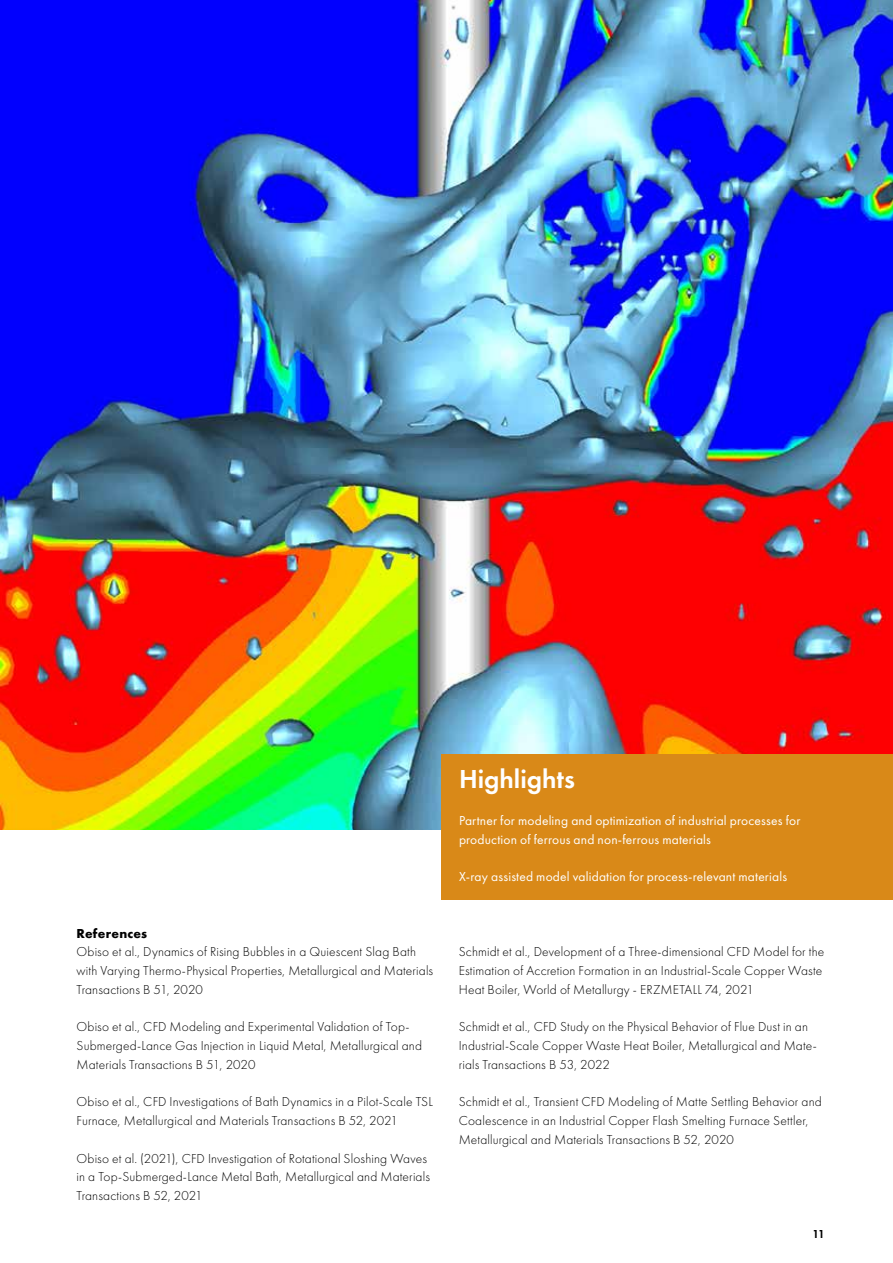
<style>
.page{position:relative;width:893px;height:1263px;background:#fff}
.page>*{position:absolute;margin:0;border:0;box-sizing:border-box;transform-origin:0 0}
.t1{font:27px "Futura PT Demi";color:#fff}
.t2{font:13.5px/18.8px "Futura PT Light";letter-spacing:.01em;color:#000}
.t3{font:13.5px/18.8px "Futura PT Book";letter-spacing:.01em;color:#fff}
.t4{font:13.5px "Futura PT Bold";letter-spacing:.015em;color:#000}
.t5{font:12px "Futura PT Demi";color:#000}
</style>
<div class="page">
<img style="left:0;top:0;width:893px;height:829px">
<div style="left:442px;top:754px;width:451px;height:146px;background:#d98918"></div>
<p class="t4" style="left:77px;top:924px;width:72px">References</p>
<p class="t2" style="left:77px;top:942px;width:358px">Obiso et al., Dynamics of Rising Bubbles in a Quiescent Slag Bath with Varying Thermo-Physical Properties, Metallurgical and Materials<br>Transactions B 51, 2020</p>
<p class="t2" style="left:77px;top:1017px;width:347px">Obiso et al., CFD Modeling and Experimental Validation of Top-<br>Submerged-Lance Gas Injection in Liquid Metal, Metallurgical and<br>Materials Transactions B 51, 2020</p>
<p class="t2" style="left:77px;top:1093px;width:358px">Obiso et al., CFD Investigations of Bath Dynamics in a Pilot-Scale TSL<br>Furnace, Metallurgical and Materials Transactions B 52, 2021</p>
<p class="t2" style="left:77px;top:1149px;width:355px">Obiso et al. (2021), CFD Investigation of Rotational Sloshing Waves in a Top-Submerged-Lance Metal Bath, Metallurgical and Materials<br>Transactions B 52, 2021</p>
<h1 class="t1" style="left:459px;top:762px;width:117px">Highlights</h1>
<p class="t3" style="left:459px;top:811px;width:343px">Partner for modeling and optimization of industrial processes for production of ferrous and non-ferrous materials</p>
<p class="t3" style="left:459px;top:867px;width:330px">X-ray assisted model validation for process-relevant materials</p>
<p class="t2" style="left:459px;top:943px;width:367px">Schmidt et al., Development of a Three-dimensional CFD Model for the<br>Estimation of Accretion Formation in an Industrial-Scale Copper Waste<br>Heat Boiler, World of Metallurgy - ERZMETALL 74, 2021</p>
<p class="t2" style="left:459px;top:1018px;width:359px">Schmidt et al., CFD Study on the Physical Behavior of Flue Dust in an<br>Industrial-Scale Copper Waste Heat Boiler, Metallurgical and Mate&shy;rials Transactions B 53, 2022</p>
<p class="t2" style="left:459px;top:1093px;width:365px">Schmidt et al., Transient CFD Modeling of Matte Settling Behavior and<br>Coalescence in an Industrial Copper Flash Smelting Furnace Settler,<br>Metallurgical and Materials Transactions B 52, 2020</p>
<p class="t5" style="left:812px;top:1226px;width:14px">11</p>
</div>
